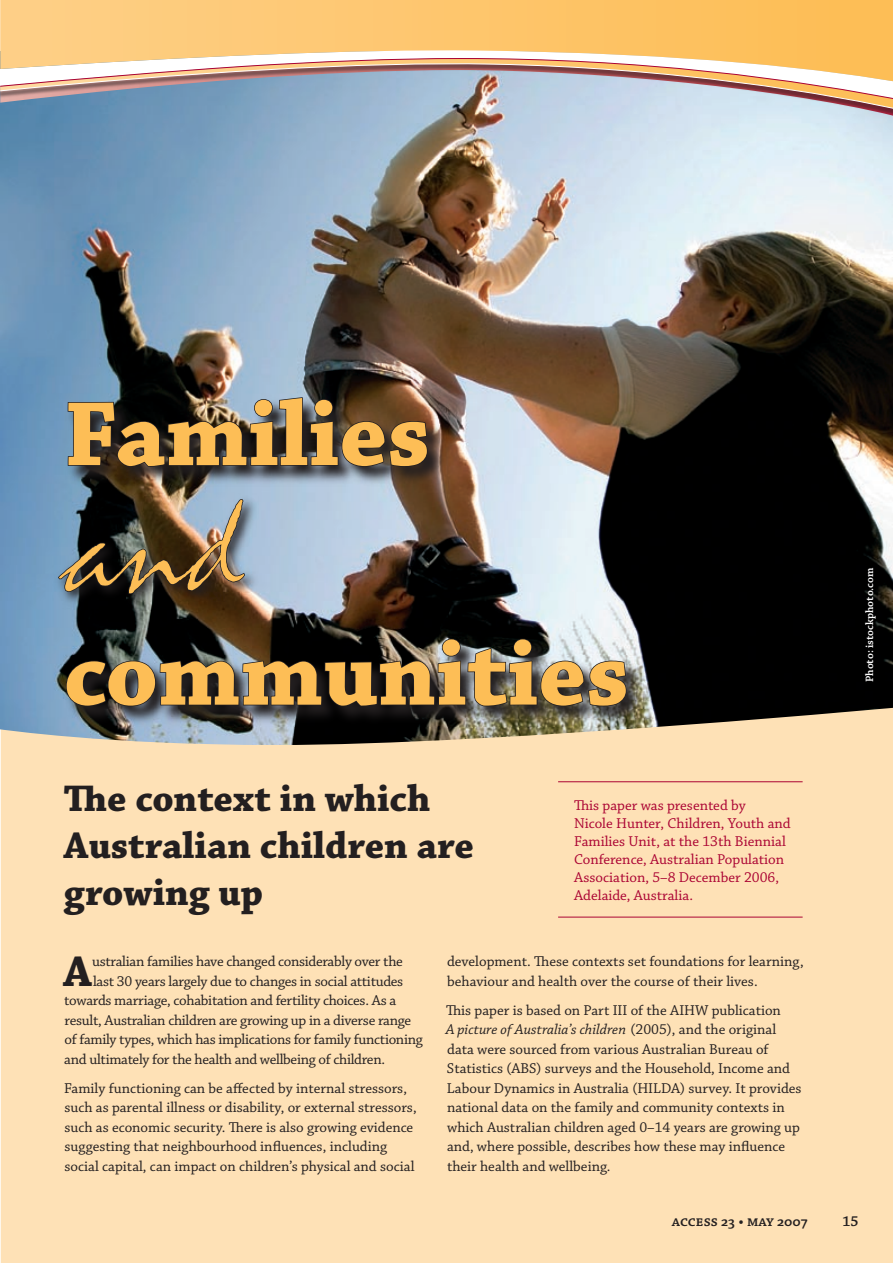
<style>
.page{position:relative;width:893px;height:1263px;background:#fff}
.page>*{position:absolute;margin:0;border:0;box-sizing:border-box;transform-origin:0 0}
.t1{font:300 135px "Mistral ITC";color:#fdbe56}
.t2{font:700 96px "Chaparral Pro";color:#fdbe56}
.t3{font:700 45px "Chaparral Pro";color:#231f20}
.t4{font:700 39px/46.8px "Chaparral Pro";letter-spacing:.005em;color:#231f20}
.t5{font:15px/19.5px "Chaparral Pro";color:#231f20}
.t6{font:15px "Chaparral Pro";letter-spacing:-.02em;color:#231f20}
.t7{font:15px/18px "Chaparral Pro";color:#ab0333}
.t8{font:600 15px "Chaparral Pro";color:#231f20}
.t9{font:600 11.25px "Chaparral Pro";color:#fff}
.s1{font-style:italic}
</style>
<div class="page">
<div style="left:0;top:744px;width:893px;height:519px;background:#fee1b6"></div>
<img style="left:0;top:264px;width:893px;height:480px">
<img style="left:63px;top:636px;width:583px;height:90px">
<img style="left:65px;top:638px;width:562px;height:69px">
<svg style="left:0;top:0;width:893px;height:264px"></svg>
<img style="left:0;top:61px;width:893px;height:53px">
<img style="left:65px;top:395px;width:382px;height:92px">
<img style="left:67px;top:396px;width:361px;height:72px">
<svg style="left:53px;top:493px;width:206px;height:116px"></svg>
<img style="left:57px;top:498px;width:189px;height:97px">
<hr style="left:558px;top:781px;width:245px;height:1px;background:#ab0333">
<hr style="left:558px;top:917px;width:245px;height:1px;background:#ab0333">
<h2 class="t2" style="left:64px;top:378px;width:368px">Families</h2>
<h1 class="t1" style="left:64px;top:472px;width:183px">and</h1>
<h2 class="t2" style="left:64px;top:618px;width:567px">communities</h2>
<h3 class="t4" style="left:64px;top:777px;width:412px">The context in which<br>Australian children are growing up</h3>
<p class="t7" style="left:574px;top:796px;width:218px">This paper was presented by<br>Nicole Hunter, Children, Youth and<br>Families Unit, at the 13th Biennial<br>Conference, Australian Population<br>Association, 5–8 December 2006,<br>Adelaide, Australia.</p>
<h3 class="t3" style="left:64px;top:945px;width:30px">A</h3>
<p class="t6" style="left:92px;top:953px;width:312px">ustralian families have changed considerably over the</p>
<p class="t6" style="left:93px;top:972px;width:312px">last 30 years largely due to changes in social attitudes</p>
<p class="t6" style="left:64px;top:992px;width:333px">towards marriage, cohabitation and fertility choices. As a</p>
<p class="t6" style="left:65px;top:1011px;width:348px">result, Australian children are growing up in a diverse range</p>
<p class="t6" style="left:64px;top:1031px;width:360px">of family types, which has implications for family functioning</p>
<p class="t6" style="left:64px;top:1050px;width:320px">and ultimately for the health and wellbeing of children.</p>
<p class="t5" style="left:64px;top:1079px;width:354px">Family functioning can be affected by internal stressors, such as parental illness or disability, or external stressors, such as economic security. There is also growing evidence suggesting that neighbourhood influences, including social capital, can impact on children’s physical and social</p>
<p class="t5" style="left:447px;top:952px;width:358px">development. These contexts set foundations for learning, behaviour and health over the course of their lives.</p>
<p class="t5" style="left:446px;top:1001px;width:357px">This paper is based on Part III of the AIHW publication<br><span class="s1">A picture of Australia’s children</span> (2005), and the original data were sourced from various Australian Bureau of Statistics (ABS) surveys and the Household, Income and Labour Dynamics in Australia (HILDA) survey. It provides national data on the family and community contexts in which Australian children aged 0–14 years are growing up and, where possible, describes how these may influence their health and wellbeing.</p>
<p class="t9" style="left:863px;top:682px;width:116px;rotate:-90deg">Photo: istockphoto.com</p>
<p class="t8" style="left:672px;top:1213px;width:138px">Access 23 • May 2007</p>
<p class="t8" style="left:842px;top:1213px;width:16px">15</p>
</div>
